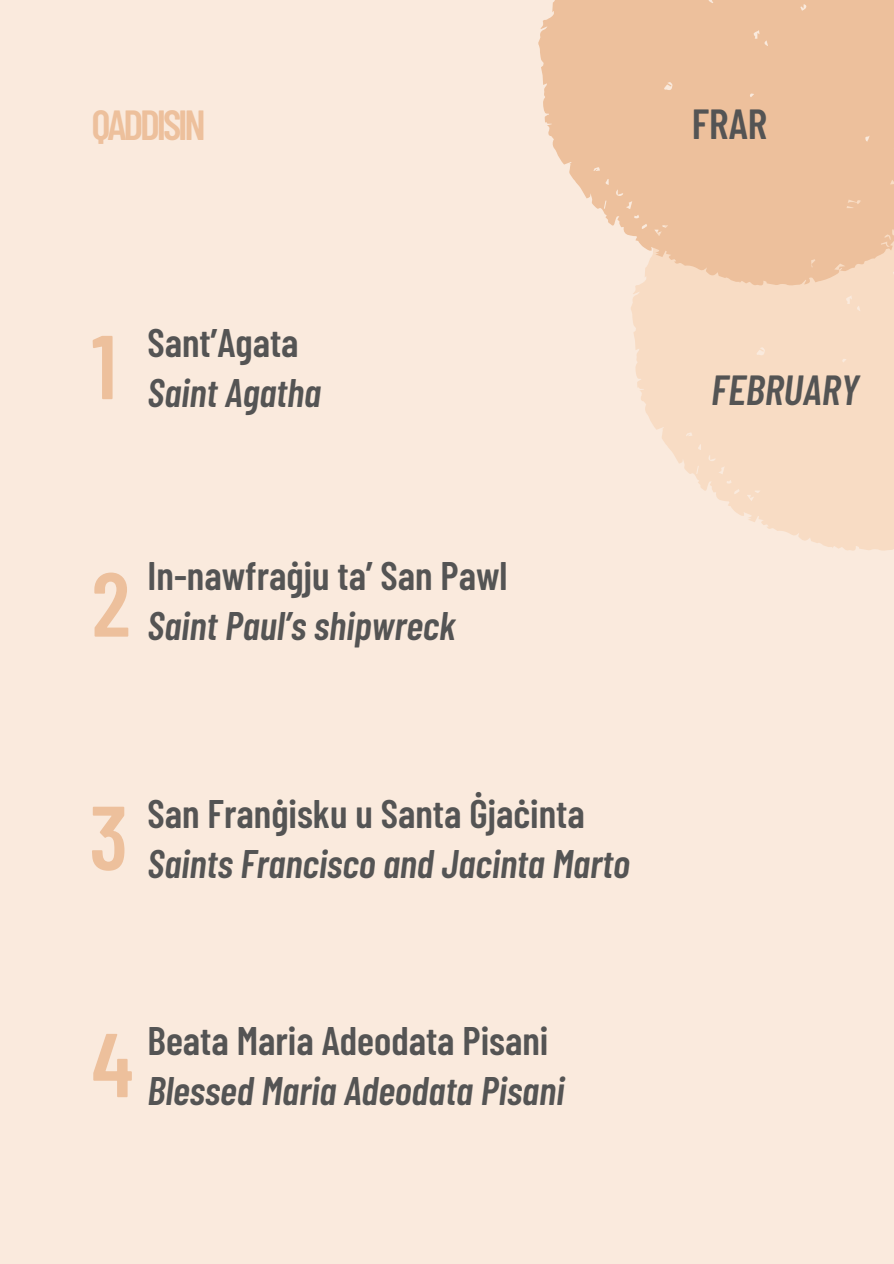
<style>
.page{position:relative;width:894px;height:1264px;background:#fff}
.page>*{position:absolute;margin:0;border:0;box-sizing:border-box;transform-origin:0 0}
.t1{font:600 90.45px "Barlow Condensed";color:#edc09c}
.t2{font:600 42px "Barlow Condensed";letter-spacing:-.075em;color:#edc09c}
.t3{font:italic 600 42px "Barlow Condensed";color:#545454}
.t4{font:600 42px "Barlow Condensed";color:#545454}
.t5{font:italic 600 39.75px "Barlow Condensed";color:#545454}
.t6{font:600 39.75px "Barlow Condensed";color:#545454}
</style>
<div class="page">
<div style="left:0;top:0;width:893px;height:1263px;background:#faeadd"></div>
<svg style="left:631px;top:286px;width:262px;height:265px;fill:#f8dcc4"></svg>
<svg style="left:538px;top:0;width:355px;height:286px;background:#eec5a4"></svg>
<p class="t2" style="left:91px;top:97px;width:116px">QADDISIN</p>
<p class="t4" style="left:691px;top:97px;width:77px">FRAR</p>
<p class="t1" style="left:92px;top:309px;width:26px">1</p>
<p class="t6" style="left:148px;top:317px;width:152px">Sant’Agata</p>
<p class="t5" style="left:148px;top:367px;width:175px">Saint Agatha</p>
<p class="t1" style="left:92px;top:546px;width:40px">2</p>
<p class="t6" style="left:148px;top:550px;width:361px">In-nawfraġju ta’ San Pawl</p>
<p class="t5" style="left:148px;top:600px;width:310px">Saint Paul’s shipwreck</p>
<p class="t1" style="left:89px;top:779px;width:40px">3</p>
<p class="t6" style="left:148px;top:787px;width:438px">San Franġisku u Santa Ġjaċinta</p>
<p class="t5" style="left:148px;top:838px;width:483px">Saints Francisco and Jacinta Marto</p>
<p class="t1" style="left:92px;top:1006px;width:43px">4</p>
<p class="t6" style="left:148px;top:1014px;width:402px">Beata Maria Adeodata Pisani</p>
<p class="t5" style="left:148px;top:1065px;width:418px">Blessed Maria Adeodata Pisani</p>
<p class="t3" style="left:711px;top:363px;width:149px">FEBRUARY</p>
</div>
